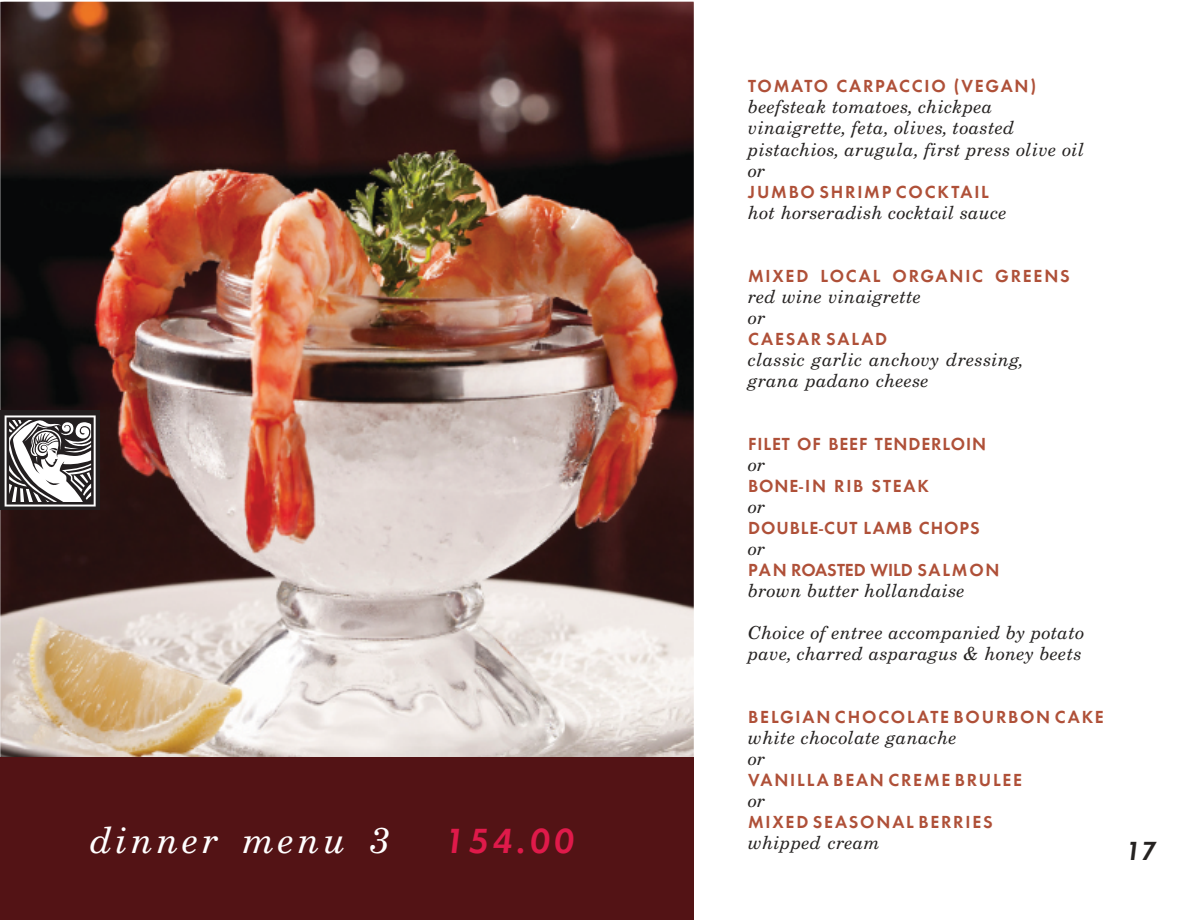
<style>
.page{position:relative;width:1190px;height:921px;background:#fff}
.page>*{position:absolute;margin:0;border:0;box-sizing:border-box;transform-origin:0 0}
.t1{font:italic 36px "New Century Schlbk LT Std";letter-spacing:.1em;color:#fff}
.t2{font:36px "Futura Dem Obl";color:#df1a4a}
.t3{font:27px "Futura Dem Obl";color:#252221}
.t4{font:italic 18px/21px "New Century Schlbk LT Std";letter-spacing:.02em;color:#252221}
.t5{font:18px "Futura Dem";letter-spacing:.1em;color:#af5038}
.t6{font:18px "Futura Dem";letter-spacing:.05em;color:#af5038}
.t7{font:18px "Futura Dem";letter-spacing:.005em;color:#af5038}
</style>
<div class="page">
<img style="left:0;top:2px;width:693px;height:755px">
<svg style="left:0;top:411px;width:99px;height:99px;background:#2f2b2c"></svg>
<svg style="left:5px;top:415px;width:91px;height:91px"></svg>
<div style="left:0;top:757px;width:693px;height:162px;background:#531315"></div>
<p class="t5" style="left:748px;top:79px;width:289px">TOMATO CARPACCIO (VEGAN)</p>
<p class="t4" style="left:748px;top:99px;width:337px">beefsteak tomatoes, chickpea vinaigrette, feta, olives, toasted pistachios, arugula, first press olive oil or</p>
<p class="t5" style="left:748px;top:184px;width:242px">JUMBO SHRIMP COCKTAIL</p>
<p class="t4" style="left:748px;top:204px;width:260px">hot horseradish cocktail sauce</p>
<p class="t5" style="left:748px;top:268px;width:323px">MIXED LOCAL ORGANIC GREENS</p>
<p class="t4" style="left:748px;top:288px;width:174px">red wine vinaigrette or</p>
<p class="t5" style="left:748px;top:331px;width:141px">CAESAR SALAD</p>
<p class="t4" style="left:748px;top:351px;width:277px">classic garlic anchovy dressing, grana padano cheese</p>
<p class="t6" style="left:748px;top:436px;width:239px">FILET OF BEEF TENDERLOIN</p>
<p class="t4" style="left:748px;top:456px;width:18px">or</p>
<p class="t5" style="left:748px;top:478px;width:182px">BONE-IN RIB STEAK</p>
<p class="t4" style="left:748px;top:498px;width:18px">or</p>
<p class="t6" style="left:748px;top:520px;width:233px">DOUBLE-CUT LAMB CHOPS</p>
<p class="t4" style="left:748px;top:540px;width:18px">or</p>
<p class="t7" style="left:748px;top:562px;width:253px">PAN ROASTED WILD SALMON</p>
<p class="t4" style="left:748px;top:582px;width:218px">brown butter hollandaise</p>
<p class="t4" style="left:748px;top:624px;width:337px">Choice of entree accompanied by potato pave, charred asparagus &amp; honey beets</p>
<p class="t5" style="left:748px;top:709px;width:357px">BELGIAN CHOCOLATE BOURBON CAKE</p>
<p class="t4" style="left:748px;top:729px;width:210px">white chocolate ganache or</p>
<p class="t5" style="left:748px;top:772px;width:275px">VANILLA BEAN CREME BRULEE</p>
<p class="t4" style="left:748px;top:792px;width:18px">or</p>
<p class="t5" style="left:748px;top:814px;width:246px">MIXED SEASONAL BERRIES</p>
<h1 class="t1" style="left:90px;top:826px;width:301px">dinner menu 3</h1>
<h1 class="t2" style="left:444px;top:823px;width:131px">154.00</h1>
<p class="t4" style="left:748px;top:834px;width:133px">whipped cream</p>
<h2 class="t3" style="left:1125px;top:838px;width:32px">17</h2>
</div>
